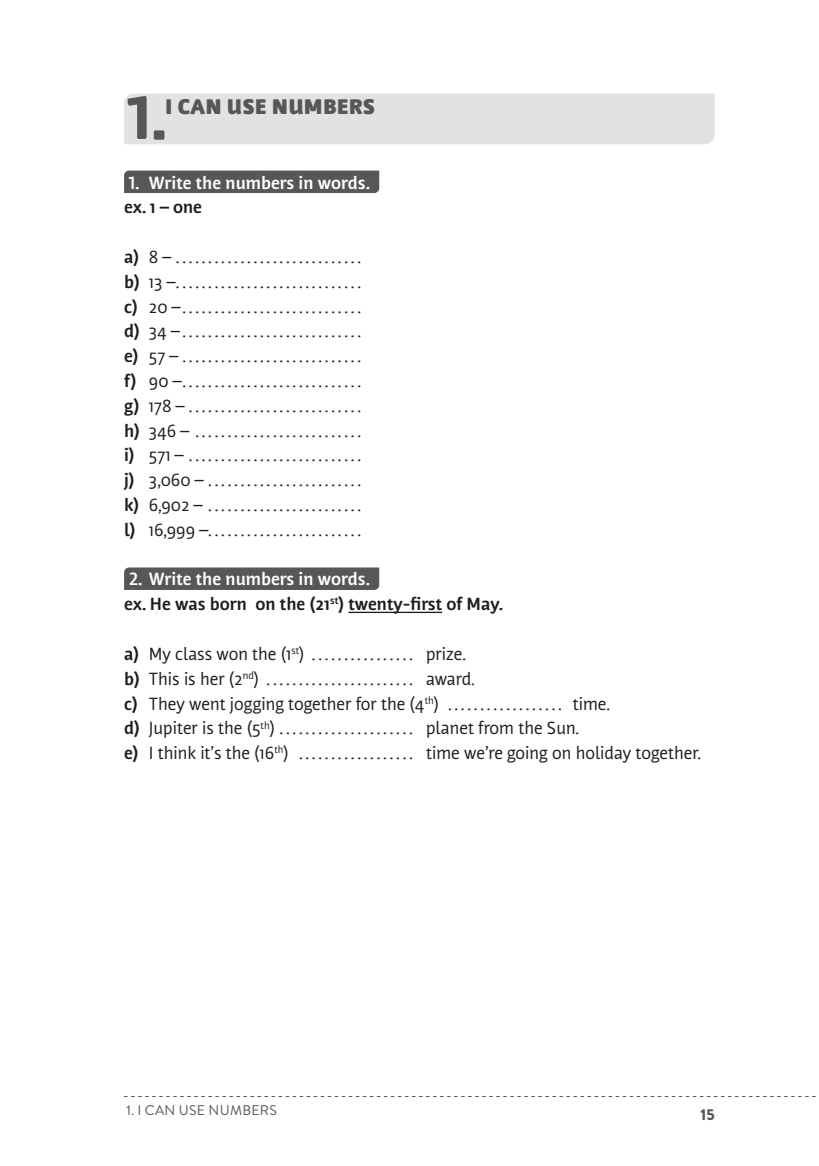
<style>
.page{position:relative;width:819px;height:1166px;background:#fff}
.page>*{position:absolute;margin:0;border:0;box-sizing:border-box;transform-origin:0 0}
.T--2{font:800 60.38px "Nuvo Pro";color:#575756}
.T--2-2{font:900 21px "Nuvo Pro";letter-spacing:.01em;color:#575756}
.t1{font:17.5px "Nuvo Pro";color:#1d1d1b}
.Ćwiczenie_--_numer{font:700 17.5px "Nuvo Pro";color:#fff}
.ćwiczenie_-_example{font:700 17.5px "Nuvo Pro";color:#1d1d1b}
.t2{font:900 15.75px "Brandon Grotesque";color:#575756}
.t3{font:14px "Brandon Grotesque";letter-spacing:.02em;color:#575756}
.s1{font-weight:700}
.s2{font-style:italic}
</style>
<div class="page">
<svg style="left:124px;top:1096px;width:692px;height:1px"></svg>
<div style="left:124px;top:94px;width:590px;height:50px;background:#e2e2e2"></div>
<div style="left:124px;top:171px;width:255px;height:22px;background:#575756"></div>
<div style="left:124px;top:567px;width:255px;height:23px;background:#575756"></div>
<hr style="left:348px;top:612px;width:94px;height:1px;background:#1d1d1b">
<p class="T--2" style="left:128px;top:78px;width:40px">1.</p>
<p class="T--2-2" style="left:165px;top:93px;width:212px">I CAN USE NUMBERS</p>
<p class="Ćwiczenie_--_numer" style="left:129px;top:171px;width:242px">1. Write the numbers in words.</p>
<p class="ćwiczenie_-_example" style="left:124px;top:196px;width:79px">ex. 1 – one</p>
<p class="t1" style="left:124px;top:246px;width:238px"><span class="s1">a)</span> 8 –.............................</p>
<p class="t1" style="left:124px;top:271px;width:238px"><span class="s1">b)</span> 13 –.............................</p>
<p class="t1" style="left:124px;top:296px;width:238px"><span class="s1">c)</span> 20 –............................</p>
<p class="t1" style="left:124px;top:320px;width:238px"><span class="s1">d)</span> 34 –............................</p>
<p class="t1" style="left:124px;top:345px;width:238px"><span class="s1">e)</span> 57 –............................</p>
<p class="t1" style="left:124px;top:370px;width:238px"><span class="s1">f)</span> 90 –............................</p>
<p class="t1" style="left:124px;top:395px;width:238px"><span class="s1">g)</span> 178 –...........................</p>
<p class="t1" style="left:124px;top:420px;width:238px"><span class="s1">h)</span> 346 – ..........................</p>
<p class="t1" style="left:124px;top:444px;width:238px"><span class="s1">i)</span> 571 – ...........................</p>
<p class="t1" style="left:124px;top:469px;width:238px"><span class="s1">j)</span> 3,060 –........................</p>
<p class="t1" style="left:124px;top:494px;width:238px"><span class="s1">k)</span> 6,902 – ........................</p>
<p class="t1" style="left:124px;top:519px;width:238px"><span class="s1">l)</span> 16,999 –........................</p>
<p class="Ćwiczenie_--_numer" style="left:129px;top:568px;width:242px">2. Write the numbers in words.</p>
<p class="ćwiczenie_-_example" style="left:124px;top:593px;width:381px">ex. He was born on the (21<sup>st</sup>) twenty-first of May<span class="s2">.</span></p>
<p class="t1" style="left:124px;top:643px;width:343px"><span class="s1">a)</span> My class won the (1<sup>st</sup>) . . . . . . . . . . . . . . . . prize.</p>
<p class="t1" style="left:124px;top:668px;width:352px"><span class="s1">b)</span> This is her (2<sup>nd</sup>) ....................... award.</p>
<p class="t1" style="left:124px;top:692px;width:487px"><span class="s1">c)</span> They went jogging together for the (4<sup>th</sup>) . . . . . . . . . . . . . . . . . . time.</p>
<p class="t1" style="left:124px;top:717px;width:456px"><span class="s1">d)</span> Jupiter is the (5<sup>th</sup>) . . . . . . . . . . . . . . . . . . . . . planet from the Sun.</p>
<p class="t1" style="left:124px;top:742px;width:578px"><span class="s1">e)</span> I think it’s the (16<sup>th</sup>) . . . . . . . . . . . . . . . . . . time we’re going on holiday together.</p>
<p class="t3" style="left:126px;top:1100px;width:152px">1. I CAN USE NUMBERS</p>
<p class="t2" style="left:700px;top:1104px;width:16px">15</p>
</div>
